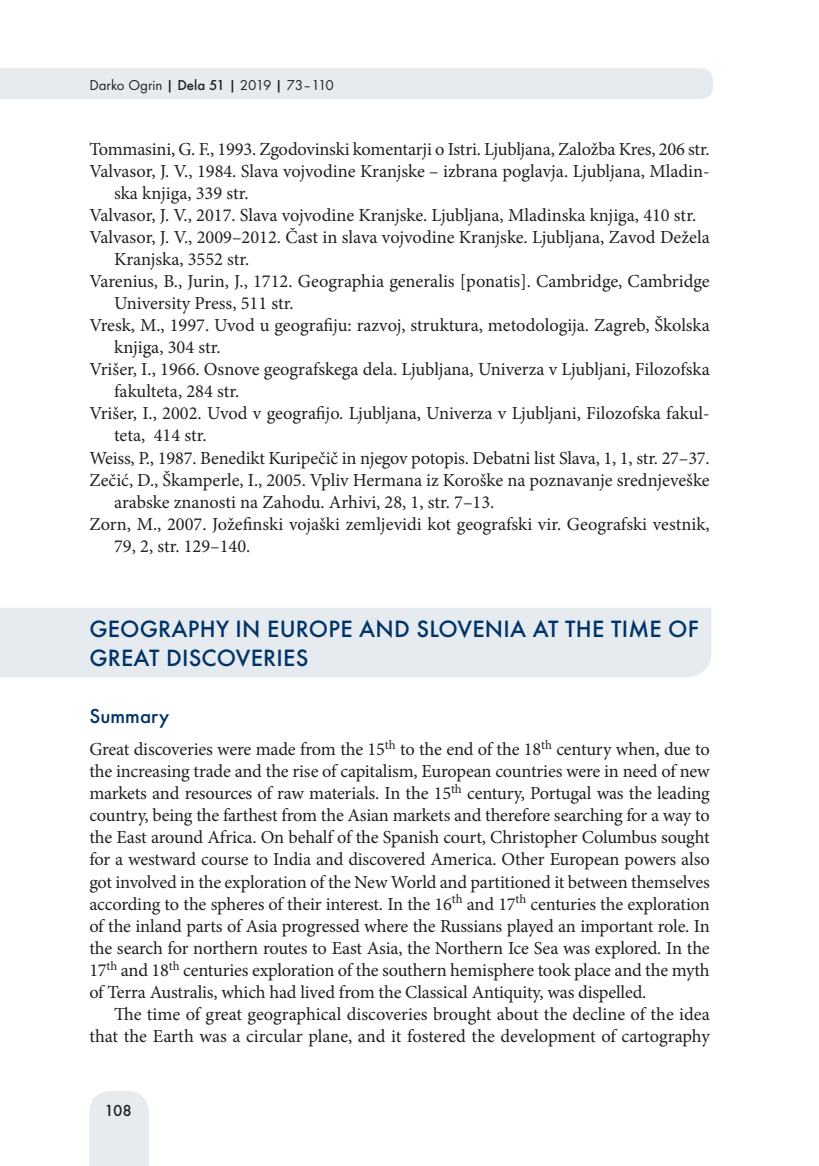
<style>
.page{position:relative;width:819px;height:1166px;background:#fff}
.page>*{position:absolute;margin:0;border:0;box-sizing:border-box;transform-origin:0 0}
.Dela_2_NASLOV{font:500 24.5px/28.9px "Futura TEE";letter-spacing:.01em;color:#036}
.Dela_IZVLECEK_KLJUCN{font:500 21px "Futura TEE";letter-spacing:.005em;color:#036}
.t1{font:18.38px/22.1px "Minion Pro";letter-spacing:-.005em;color:#231f20}
.t2{font:500 16.62px "Futura TEE";color:#231f20}
.t3{font:14.88px "Futura TEE";color:#231f20}
.s1{font-weight:500}
</style>
<div class="page">
<div style="left:0;top:68px;width:713px;height:31px;background:#e6ebf0"></div>
<div style="left:89px;top:1091px;width:60px;height:75px;background:#e6ebf0"></div>
<div style="left:0;top:608px;width:711px;height:69px;background:#e6ebf0"></div>
<p class="t3" style="left:89px;top:76px;width:246px">Darko Ogrin <span class="s1">| Dela 51 |</span> 2019 <span class="s1">|</span> 73–110</p>
<p class="t1" style="left:89px;top:138px;width:622px">Tommasini, G. F., 1993. Zgodovinski komentarji o Istri. Ljubljana, Založba Kres, 206 str.</p>
<p class="t1" style="left:114px;top:160px;width:597px;text-indent:-25px">Valvasor, J. V., 1984. Slava vojvodine Kranjske – izbrana poglavja. Ljubljana, Mladin&shy;ska knjiga, 339 str.</p>
<p class="t1" style="left:89px;top:204px;width:608px">Valvasor, J. V., 2017. Slava vojvodine Kranjske. Ljubljana, Mladinska knjiga, 410 str.</p>
<p class="t1" style="left:114px;top:226px;width:597px;text-indent:-25px">Valvasor, J. V., 2009–2012. Čast in slava vojvodine Kranjske. Ljubljana, Zavod Dežela<br>Kranjska, 3552 str.</p>
<p class="t1" style="left:114px;top:270px;width:597px;text-indent:-25px">Varenius, B., Jurin, J., 1712. Geographia generalis [ponatis]. Cambridge, Cambridge<br>University Press, 511 str.</p>
<p class="t1" style="left:114px;top:314px;width:597px;text-indent:-25px">Vresk, M., 1997. Uvod u geografiju: razvoj, struktura, metodologija. Zagreb, Školska knjiga, 304 str.</p>
<p class="t1" style="left:114px;top:358px;width:597px;text-indent:-25px">Vrišer, I., 1966. Osnove geografskega dela. Ljubljana, Univerza v Ljubljani, Filozofska fakulteta, 284 str.</p>
<p class="t1" style="left:114px;top:403px;width:597px;text-indent:-25px">Vrišer, I., 2002. Uvod v geografijo. Ljubljana, Univerza v Ljubljani, Filozofska fakul&shy;teta, 414 str.</p>
<p class="t1" style="left:89px;top:447px;width:622px">Weiss, P., 1987. Benedikt Kuripečič in njegov potopis. Debatni list Slava, 1, 1, str. 27–37.</p>
<p class="t1" style="left:114px;top:469px;width:597px;text-indent:-25px">Zečić, D., Škamperle, I., 2005. Vpliv Hermana iz Koroške na poznavanje srednjeveške arabske znanosti na Zahodu. Arhivi, 28, 1, str. 7–13.</p>
<p class="t1" style="left:114px;top:513px;width:597px;text-indent:-25px">Zorn, M., 2007. Jožefinski vojaški zemljevidi kot geografski vir. Geografski vestnik,<br>79, 2, str. 129–140.</p>
<p class="Dela_2_NASLOV" style="left:89px;top:615px;width:611px">GEOGRAPHY IN EUROPE AND SLOVENIA AT THE TIME OF<br>GREAT DISCOVERIES</p>
<p class="Dela_IZVLECEK_KLJUCN" style="left:89px;top:704px;width:81px">Summary</p>
<p class="t1" style="left:89px;top:738px;width:622px;text-align:justify">Great discoveries were made from the 15<sup>th</sup> to the end of the 18<sup>th</sup> century when, due to the increasing trade and the rise of capitalism, European countries were in need of new markets and resources of raw materials. In the 15<sup>th</sup> century, Portugal was the leading country, being the farthest from the Asian markets and therefore searching for a way to the East around Africa. On behalf of the Spanish court, Christopher Columbus sought for a westward course to India and discovered America. Other European powers also got involved in the exploration of the New World and partitioned it between themselves according to the spheres of their interest. In the 16<sup>th</sup> and 17<sup>th</sup> centuries the exploration of the inland parts of Asia progressed where the Russians played an important role. In the search for northern routes to East Asia, the Northern Ice Sea was explored. In the 17<sup>th</sup> and 18<sup>th</sup> centuries exploration of the southern hemisphere took place and the myth of Terra Australis, which had lived from the Classical Antiquity, was dispelled.</p>
<p class="t1" style="left:89px;top:1003px;width:622px;text-align:right">The time of great geographical discoveries brought about the decline of the idea that the Earth was a circular plane, and it fostered the development of cartography</p>
<p class="t2" style="left:104px;top:1100px;width:29px">108</p>
</div>
